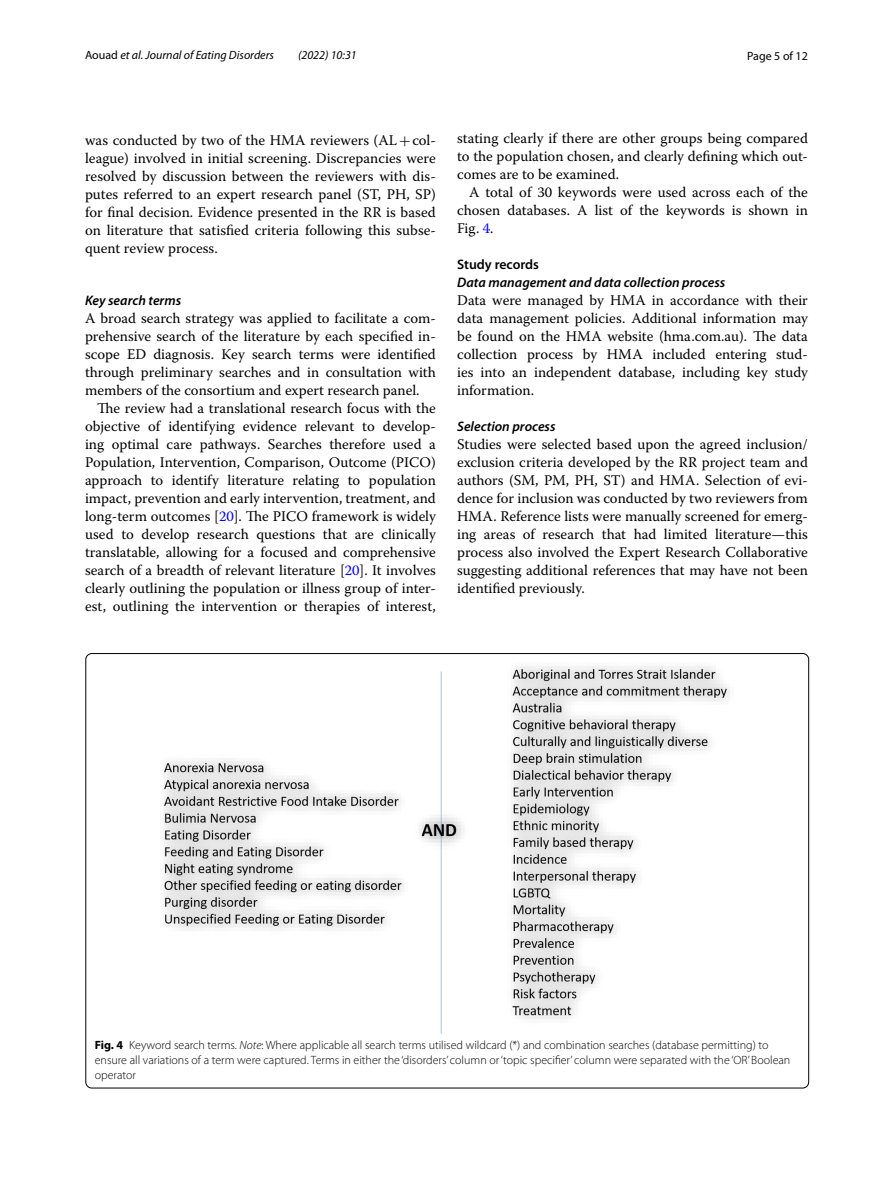
<style>
.page{position:relative;width:893px;height:1187px;background:#fff}
.page>*{position:absolute;margin:0;border:0;box-sizing:border-box;transform-origin:0 0}
.t1{font:14.7px/18px "Warnock Pro";color:#000;text-align:justify}
.t2{font:italic 600 13.8px "Myriad Pro";color:#000}
.t3{font:600 13.8px "Myriad Pro";color:#000}
.t4{font:300 12px/15px "Myriad Pro";color:#000}
.t5{font:italic 12px "Myriad Pro";color:#000}
.t6{font:12px "Myriad Pro";color:#000}
.s1{font-style:normal}
.s2{font-family:"MTSY"}
.s3{color:#00f}
.s4{font-weight:700}
.s5{font-style:italic}
</style>
<div class="page">
<img style="left:164px;top:666px;width:566px;height:367px">
<p class="t5" style="left:85px;top:48px;width:190px"><span class="s1">Aouad</span> et al. Journal of Eating Disorders</p>
<p class="t5" style="left:298px;top:48px;width:60px">(2022) 10:31</p>
<p class="t6" style="left:747px;top:48px;width:62px">Page 5 of 12</p>
<p class="t1" style="left:85px;top:131px;width:352px">was conducted by two of the HMA reviewers (AL<span class="s2">+</span>col&shy;league) involved in initial screening. Discrepancies were resolved by discussion between the reviewers with dis&shy;putes referred to an expert research panel (ST, PH, SP) for final decision. Evidence presented in the RR is based on literature that satisfied criteria following this subse&shy;quent review process.</p>
<p class="t2" style="left:85px;top:291px;width:98px">Key search terms</p>
<p class="t1" style="left:85px;top:308px;width:352px">A broad search strategy was applied to facilitate a com&shy;prehensive search of the literature by each specified in&shy;scope ED diagnosis. Key search terms were identified through preliminary searches and in consultation with members of the consortium and expert research panel.</p>
<p class="t1" style="left:85px;top:398px;width:352px;text-indent:12px">The review had a translational research focus with the objective of identifying evidence relevant to develop&shy;ing optimal care pathways. Searches therefore used a Population, Intervention, Comparison, Outcome (PICO) approach to identify literature relating to population impact, prevention and early intervention, treatment, and long-term outcomes [<span class="s3">20</span>]. The PICO framework is widely used to develop research questions that are clinically translatable, allowing for a focused and comprehensive search of a breadth of relevant literature [<span class="s3">20</span>]. It involves clearly outlining the population or illness group of inter&shy;est, outlining the intervention or therapies of interest,</p>
<p class="t1" style="left:457px;top:128px;width:352px">stating clearly if there are other groups being compared to the population chosen, and clearly defining which out&shy;comes are to be examined.</p>
<p class="t1" style="left:457px;top:182px;width:352px;text-indent:12px">A total of 30 keywords were used across each of the chosen databases. A list of the keywords is shown in Fig. <span class="s3">4</span>.</p>
<p class="t3" style="left:457px;top:255px;width:83px">Study records</p>
<p class="t2" style="left:457px;top:273px;width:270px">Data management and data collection process</p>
<p class="t1" style="left:457px;top:290px;width:352px">Data were managed by HMA in accordance with their data management policies. Additional information may be found on the HMA website (hma.com.au). The data collection process by HMA included entering stud&shy;ies into an independent database, including key study information.</p>
<p class="t2" style="left:457px;top:417px;width:100px">Selection process</p>
<p class="t1" style="left:457px;top:434px;width:352px">Studies were selected based upon the agreed inclusion/ exclusion criteria developed by the RR project team and authors (SM, PM, PH, ST) and HMA. Selection of evi&shy;dence for inclusion was conducted by two reviewers from HMA. Reference lists were manually screened for emerg&shy;ing areas of research that had limited literature—this process also involved the Expert Research Collaborative suggesting additional references that may have not been identified previously.</p>
<p class="t4" style="left:95px;top:1037px;width:697px"><span class="s4">Fig. 4</span> Keyword search terms. <span class="s5">Note</span>: Where applicable all search terms utilised wildcard (*) and combination searches (database permitting) to ensure all variations of a term were captured. Terms in either the ‘disorders’ column or ‘topic specifier’ column were separated with the ‘OR’ Boolean operator</p>
</div>
